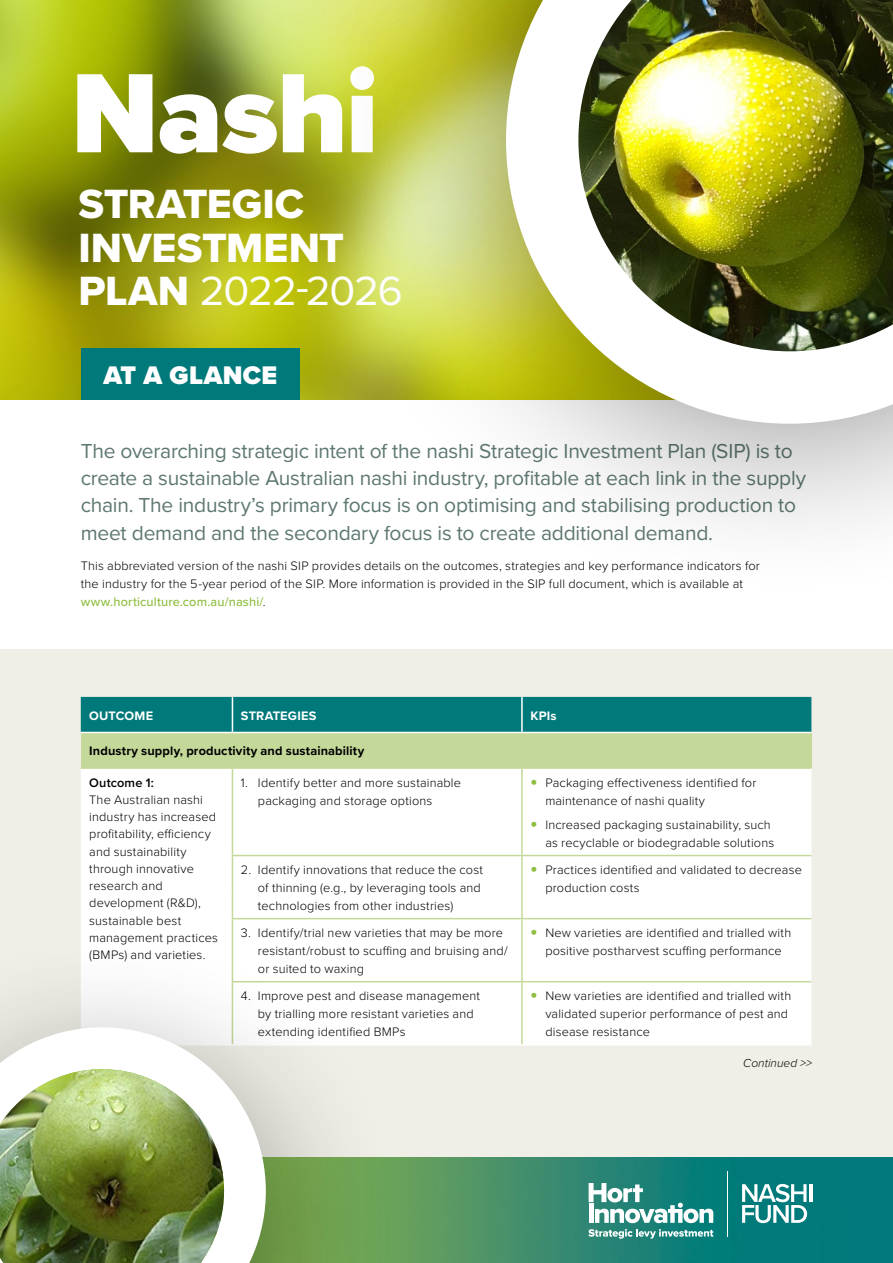
<style>
.page{position:relative;width:893px;height:1263px;background:#fff}
.page>*{position:absolute;margin:0;border:0;box-sizing:border-box;transform-origin:0 0}
.t1{font:900 117px "Proxima Nova";letter-spacing:-.015em;color:#fff}
.t2{font:42.3px/43.7px "Proxima Nova Extrabld";color:#fff}
.t3{font:42.3px "Proxima Nova";letter-spacing:-.025em;color:#fff}
.t4{font:900 26.4px "Proxima Nova";letter-spacing:.01em;color:#fff}
.t5{font:21px/27px "Proxima Nova";letter-spacing:-.01em;color:#5e7772}
.t6{font:300 12.75px/18px "Proxima Nova";letter-spacing:.015em;color:#000}
.t7{font:700 12.75px "Proxima Nova";letter-spacing:.01em;color:#000}
.t8{font:700 12.75px "Proxima Nova";letter-spacing:.015em;color:#fff}
.t9{font:600 12.75px "Proxima Nova";letter-spacing:.01em;color:#000}
.t10{font:italic 300 12px "Proxima Nova";color:#000}
.s1{font-family:"Proxima Nova Extrabld"}
.s2{font-weight:500;color:#8ebe3f}
</style>
<div class="page">
<div style="left:0;top:649px;width:893px;height:577px;background:#f0efe7"></div>
<img style="left:404px;top:1157px;width:489px;height:106px">
<img style="left:0;top:0;width:324px;height:400px">
<div style="left:81px;top:349px;width:219px;height:51px;background:#00797b"></div>
<div style="left:324px;top:0;width:569px;height:605px;background:#000;opacity:.5"></div>
<svg style="left:506px;top:0;width:387px;height:424px"></svg>
<img style="left:578px;top:0;width:315px;height:351px">
<div style="left:81px;top:697px;width:730px;height:35px;background:#00797b"></div>
<div style="left:81px;top:732px;width:730px;height:36px;background:#c4d999"></div>
<div style="left:81px;top:769px;width:730px;height:275px;background:#fff"></div>
<hr style="left:81px;top:732px;width:151px;height:1px;background:#fff">
<hr style="left:232px;top:732px;width:290px;height:1px;background:#fff">
<hr style="left:522px;top:732px;width:289px;height:1px;background:#fff">
<hr style="left:232px;top:1044px;width:290px;height:1px;background:#fff">
<hr style="left:522px;top:1044px;width:289px;height:1px;background:#fff">
<hr style="left:232px;top:769px;width:1px;height:86px;background:#c4d999">
<hr style="left:521px;top:769px;width:2px;height:86px;background:#c4d999">
<hr style="left:232px;top:856px;width:1px;height:33px;background:#c4d999">
<hr style="left:521px;top:856px;width:2px;height:33px;background:#c4d999">
<svg style="left:232px;top:889px;width:1px;height:29px"></svg>
<hr style="left:521px;top:889px;width:2px;height:29px;background:#c4d999">
<hr style="left:232px;top:919px;width:1px;height:62px;background:#c4d999">
<hr style="left:521px;top:919px;width:2px;height:62px;background:#c4d999">
<hr style="left:521px;top:982px;width:2px;height:62px;background:#c4d999">
<hr style="left:232px;top:855px;width:290px;height:1px;background:#c4d999">
<hr style="left:522px;top:855px;width:289px;height:1px;background:#c4d999">
<hr style="left:232px;top:918px;width:290px;height:1px;background:#c4d999">
<hr style="left:522px;top:918px;width:289px;height:1px;background:#c4d999">
<hr style="left:232px;top:981px;width:290px;height:1px;background:#c4d999">
<hr style="left:522px;top:981px;width:289px;height:1px;background:#c4d999">
<hr style="left:81px;top:767px;width:151px;height:2px;background:#c4d999">
<hr style="left:232px;top:767px;width:290px;height:2px;background:#c4d999">
<hr style="left:522px;top:767px;width:289px;height:2px;background:#c4d999">
<hr style="left:232px;top:697px;width:1px;height:35px;background:#fff">
<hr style="left:521px;top:697px;width:2px;height:35px;background:#fff">
<svg style="left:588px;top:1229px;width:125px;height:10px"></svg>
<svg style="left:589px;top:1183px;width:124px;height:40px;background:#68aca7"></svg>
<hr style="left:727px;top:1171px;width:1px;height:66px;background:#fff">
<hr style="left:809px;top:1184px;width:3px;height:18px;background:#fff">
<svg style="left:742px;top:1184px;width:65px;height:39px;background:#6cb2b2"></svg>
<div style="left:0;top:932px;width:404px;height:331px;background:#000;opacity:.45"></div>
<svg style="left:0;top:1027px;width:266px;height:236px;fill:#fff"></svg>
<img style="left:0;top:1069px;width:224px;height:194px">
<svg style="left:531px;top:779px;width:5px;height:5px"></svg>
<svg style="left:531px;top:822px;width:5px;height:5px"></svg>
<svg style="left:531px;top:867px;width:5px;height:5px"></svg>
<svg style="left:531px;top:930px;width:5px;height:5px"></svg>
<svg style="left:531px;top:993px;width:5px;height:5px"></svg>
<h1 class="t1" style="left:71px;top:26px;width:309px">Nashi</h1>
<h2 class="t2" style="left:79px;top:182px;width:267px">STRATEGIC<br>INVESTMENT</h2>
<h2 class="t3" style="left:79px;top:260px;width:326px"><span class="s1">PLAN</span> 2022-2026</h2>
<h3 class="t4" style="left:103px;top:355px;width:175px">AT A GLANCE</h3>
<p class="t5" style="left:81px;top:437px;width:727px">The overarching strategic intent of the nashi Strategic Investment Plan (SIP) is to create a sustainable Australian nashi industry, profitable at each link in the supply chain. The industry’s primary focus is on optimising and stabilising production to meet demand and the secondary focus is to create additional demand.</p>
<p class="t6" style="left:81px;top:556px;width:681px">This abbreviated version of the nashi SIP provides details on the outcomes, strategies and key performance indicators for the industry for the 5-year period of the SIP. More information is provided in the SIP full document, which is available at <span class="s2">www.horticulture.com.au/nashi/</span>.</p>
<p class="t8" style="left:89px;top:706px;width:65px">OUTCOME</p>
<p class="t8" style="left:241px;top:706px;width:77px">STRATEGIES</p>
<p class="t8" style="left:530px;top:706px;width:28px">KPIs</p>
<p class="t7" style="left:89px;top:741px;width:276px">Industry supply, productivity and sustainability</p>
<p class="t9" style="left:89px;top:773px;width:66px">Outcome 1:</p>
<p class="t6" style="left:89px;top:790px;width:130px;line-height:17.2px">The Australian nashi industry has increased profitability, efficiency and sustainability through innovative research and development (R&amp;D), sustainable best management practices (BMPs) and varieties.</p>
<p class="t6" style="left:258px;top:773px;width:205px;text-indent:-17px">1. Identify better and more sustainable packaging and storage options</p>
<p class="t6" style="left:545px;top:773px;width:213px">Packaging effectiveness identified for maintenance of nashi quality</p>
<p class="t6" style="left:545px;top:815px;width:230px">Increased packaging sustainability, such as recyclable or biodegradable solutions</p>
<p class="t6" style="left:258px;top:860px;width:227px;text-indent:-17px">2. Identify innovations that reduce the cost of thinning (e.g., by leveraging tools and technologies from other industries)</p>
<p class="t6" style="left:545px;top:860px;width:258px">Practices identified and validated to decrease production costs</p>
<p class="t6" style="left:258px;top:923px;width:251px;text-indent:-17px">3. Identify/trial new varieties that may be more resistant/robust to scuffing and bruising and/ or suited to waxing</p>
<p class="t6" style="left:545px;top:923px;width:247px">New varieties are identified and trialled with positive postharvest scuffing performance</p>
<p class="t6" style="left:258px;top:986px;width:224px;text-indent:-17px">4. Improve pest and disease management by trialling more resistant varieties and extending identified BMPs</p>
<p class="t6" style="left:545px;top:986px;width:247px">New varieties are identified and trialled with validated superior performance of pest and disease resistance</p>
<p class="t10" style="left:743px;top:1054px;width:70px">Continued &gt;&gt;</p>
</div>
